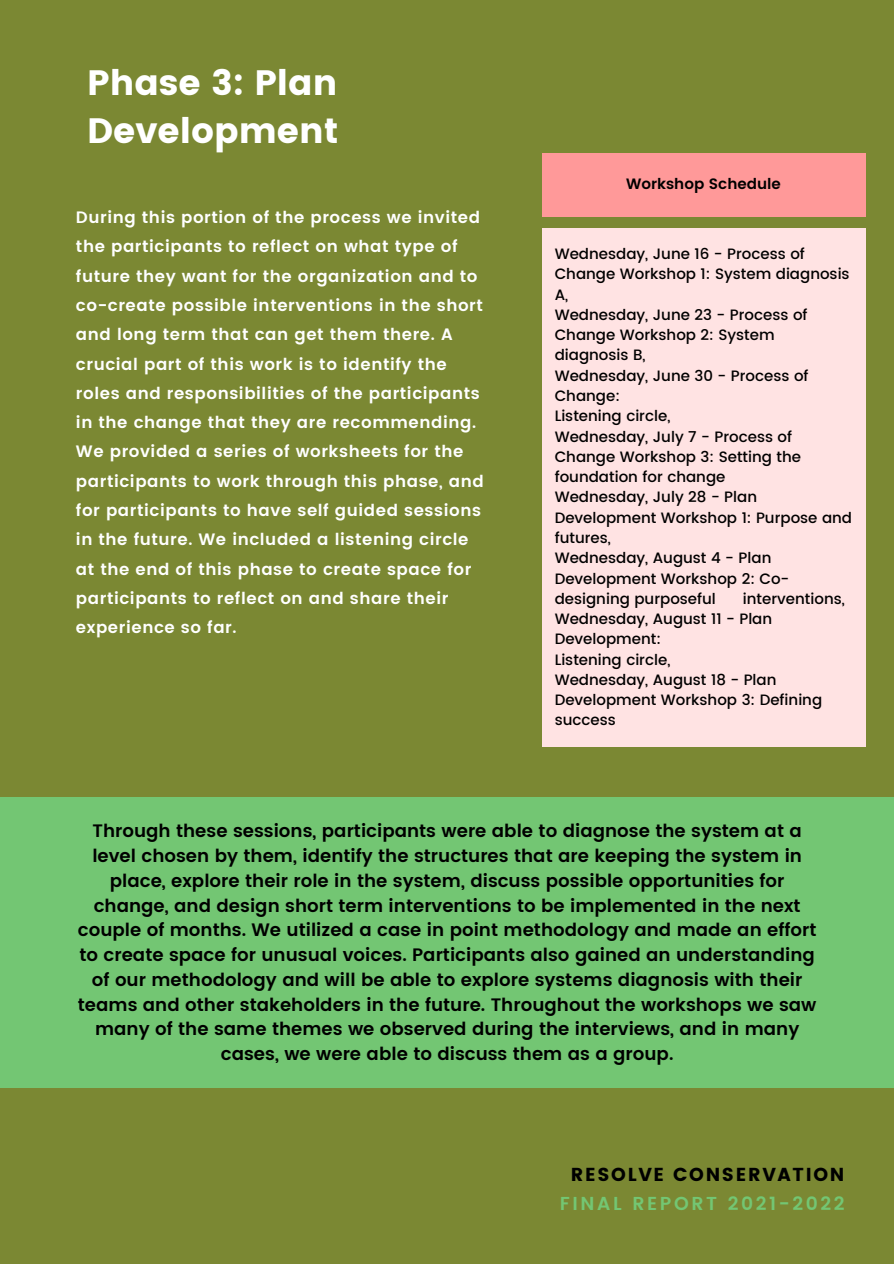
<style>
.page{position:relative;width:894px;height:1264px;background:#fff}
.page>*{position:absolute;margin:0;border:0;box-sizing:border-box;transform-origin:0 0}
.t1{font:35.25px/48.4px "Poppins";color:#fff}
.t2{font:600 18.75px "Poppins";letter-spacing:.135em;color:#73c673}
.t3{font:18.75px "Poppins";letter-spacing:.09em;color:#000}
.t4{font:600 18px/24.8px "Poppins";color:#000;text-align:center}
.t5{font:600 16.5px/29.2px "Poppins";letter-spacing:.035em;color:#fff}
.t6{font:500 15px/20.2px "Poppins";color:#000}
.t7{font:600 15px "Poppins";color:#000}
</style>
<div class="page">
<div style="left:0;top:0;width:893px;height:1263px;background:#7b8833"></div>
<div style="left:542px;top:153px;width:322px;height:63px;background:#f99"></div>
<div style="left:542px;top:228px;width:322px;height:519px;background:#ffe3e3"></div>
<div style="left:0;top:797px;width:893px;height:291px;background:#73c673"></div>
<p class="t1" style="left:87px;top:59px;width:253px">Phase 3: Plan<br>Development</p>
<p class="t5" style="left:76px;top:203px;width:409px">During this portion of the process we invited the participants to reflect on what type of future they want for the organization and to co-create possible interventions in the short and long term that can get them there. A crucial part of this work is to identify the roles and responsibilities of the participants in the change that they are recommending.<br>We provided a series of worksheets for the participants to work through this phase, and for participants to have self guided sessions in the future. We included a listening circle at the end of this phase to create space for participants to reflect on and share their experience so far.</p>
<p class="t7" style="left:626px;top:175px;width:156px">Workshop Schedule</p>
<p class="t6" style="left:554px;top:244px;width:296px">Wednesday, June 16 - Process of<br>Change Workshop 1: System diagnosis<br>A,</p>
<p class="t6" style="left:554px;top:304px;width:254px">Wednesday, June 23 - Process of<br>Change Workshop 2: System diagnosis B,</p>
<p class="t6" style="left:554px;top:365px;width:255px">Wednesday, June 30 - Process of<br>Change:</p>
<p class="t6" style="left:554px;top:406px;width:117px">Listening circle,</p>
<p class="t6" style="left:554px;top:426px;width:248px">Wednesday, July 7 - Process of<br>Change Workshop 3: Setting the foundation for change</p>
<p class="t6" style="left:554px;top:487px;width:299px">Wednesday, July 28 - Plan<br>Development Workshop 1: Purpose and futures,</p>
<p class="t6" style="left:554px;top:548px;width:236px">Wednesday, August 4 - Plan<br>Development Workshop 2: Co&shy;designing purposeful</p>
<p class="t6" style="left:742px;top:588px;width:103px">interventions,</p>
<p class="t6" style="left:554px;top:608px;width:219px">Wednesday, August 11 - Plan<br>Development:</p>
<p class="t6" style="left:554px;top:649px;width:117px">Listening circle,</p>
<p class="t6" style="left:554px;top:669px;width:269px">Wednesday, August 18 - Plan<br>Development Workshop 3: Defining success</p>
<p class="t4" style="left:78px;top:818px;width:740px">Through these sessions, participants were able to diagnose the system at a level chosen by them, identify the structures that are keeping the system in place, explore their role in the system, discuss possible opportunities for change, and design short term interventions to be implemented in the next couple of months. We utilized a case in point methodology and made an effort to create space for unusual voices. Participants also gained an understanding of our methodology and will be able to explore systems diagnosis with their teams and other stakeholders in the future. Throughout the workshops we saw many of the same themes we observed during the interviews, and in many cases, we were able to discuss them as a group.</p>
<p class="t3" style="left:570px;top:1163px;width:275px">RESOLVE CONSERVATION</p>
<p class="t2" style="left:559px;top:1192px;width:286px">FINAL REPORT 2021-2022</p>
</div>
